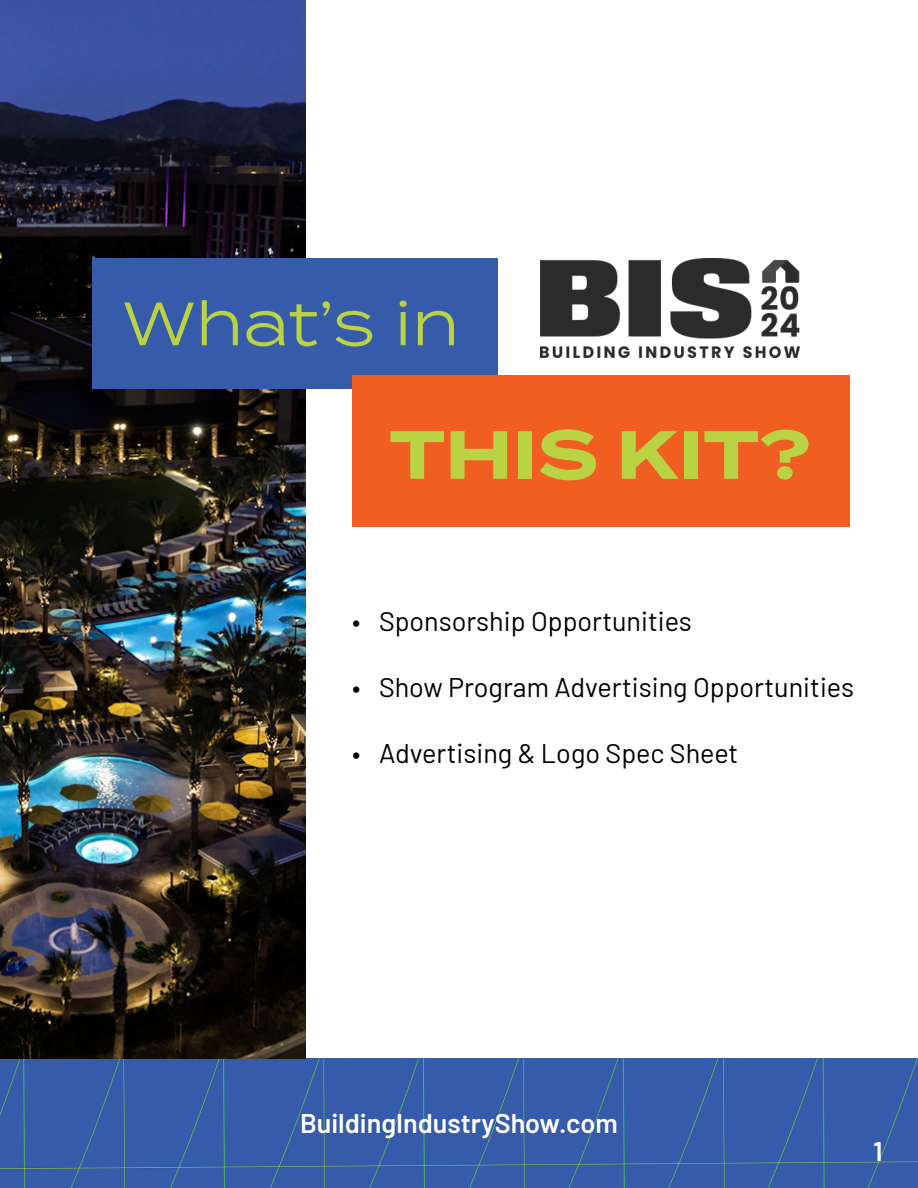
<style>
.page{position:relative;width:918px;height:1188px;background:#fff}
.page>*{position:absolute;margin:0;border:0;box-sizing:border-box;transform-origin:0 0}
.t1{font:700 68.25px "Termina";color:#b9d344}
.t2{font:60.9px "Termina";color:#b9d344}
.t3{font:27px "Barlow";color:#000}
.t4{font:600 27px "Barlow";color:#fff}
</style>
<div class="page">
<div style="left:0;top:1059px;width:918px;height:129px;background:#365bab"></div>
<img style="left:0;top:0;width:306px;height:1059px">
<div style="left:92px;top:258px;width:405px;height:131px;background:#365bab"></div>
<div style="left:352px;top:375px;width:498px;height:152px;background:#f05e22"></div>
<img style="left:540px;top:258px;width:260px;height:99px">
<h2 class="t2" style="left:122px;top:279px;width:339px">What’s in</h2>
<h1 class="t1" style="left:389px;top:404px;width:423px">THIS KIT?</h1>
<p class="t3" style="left:352px;top:601px;width:341px">• Sponsorship Opportunities</p>
<p class="t3" style="left:352px;top:668px;width:503px">• Show Program Advertising Opportunities</p>
<p class="t3" style="left:352px;top:734px;width:388px">• Advertising &amp; Logo Spec Sheet</p>
<p class="t4" style="left:300px;top:1104px;width:319px">BuildingIndustryShow.com</p>
<p class="t4" style="left:873px;top:1132px;width:11px">1</p>
</div>
